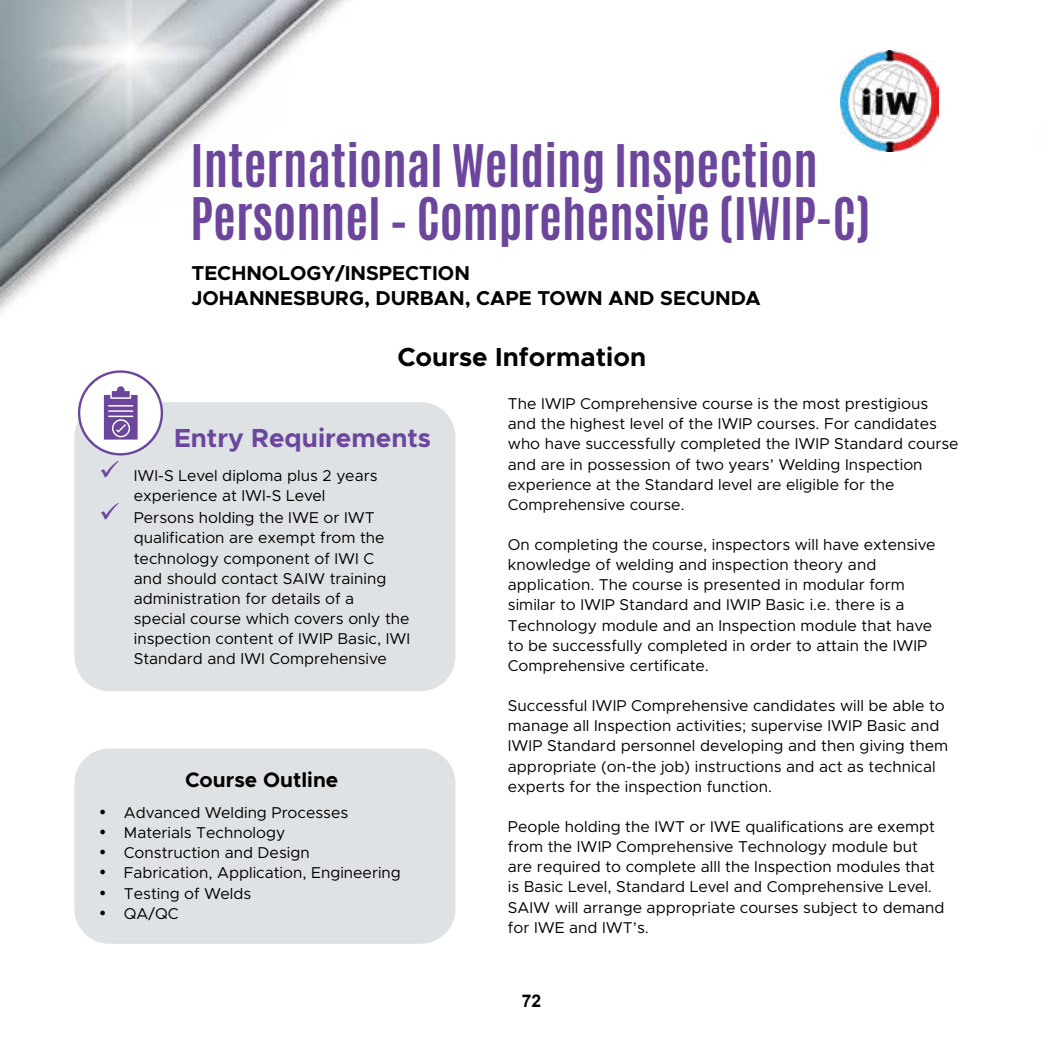
<style>
.page{position:relative;width:1042px;height:1042px;background:#fff}
.page>*{position:absolute;margin:0;border:0;box-sizing:border-box;transform-origin:0 0}
.t1{font:700 49px/52.5px "Antonio";color:#6b469c}
.t2{font:700 26.25px "Metropolis";color:#000}
.t3{font:700 26.25px "Metropolis";color:#6b469c}
.t4{font:700 21px "Metropolis";color:#000}
.t5{font:700 20.12px/24.5px "Metropolis";color:#000}
.t6{font:700 17.5px "Arial";color:#000}
.t7{font:15.75px/20.1px "Metropolis";color:#000}
.s1{color:#6b469c}
</style>
<div class="page">
<img style="left:0;top:0;width:347px;height:312px">
<img style="left:840px;top:51px;width:98px;height:101px">
<div style="left:74px;top:402px;width:381px;height:289px;background:#dbdfe3;border-radius:35px"></div>
<svg style="left:78px;top:370px;width:85px;height:85px"></svg>
<div style="left:74px;top:748px;width:381px;height:196px;background:#dbdfe3;border-radius:35px"></div>
<h1 class="t1" style="left:191px;top:141px;width:681px">International Welding Inspection<br>Personnel – Comprehensive (IWIP-C)</h1>
<p class="t5" style="left:191px;top:261px;width:571px">TECHNOLOGY/INSPECTION<br>JOHANNESBURG, DURBAN, CAPE TOWN AND SECUNDA</p>
<h2 class="t2" style="left:397px;top:341px;width:250px">Course Information</h2>
<h2 class="t3" style="left:174px;top:422px;width:259px">Entry Requirements</h2>
<p class="t7" style="left:134px;top:465px;width:245px;text-indent:-35px"><span class="s1">✓</span> IWI-S Level diploma plus 2 years experience at IWI-S Level</p>
<p class="t7" style="left:134px;top:508px;width:278px;text-indent:-35px"><span class="s1">✓</span> Persons holding the IWE or IWT qualification are exempt from the technology component of IWI C<br>and should contact SAIW training administration for details of a<br>special course which covers only the inspection content of IWIP Basic, IWI Standard and IWI Comprehensive</p>
<h3 class="t4" style="left:185px;top:767px;width:155px">Course Outline</h3>
<p class="t7" style="left:99px;top:802px;width:251px">• Advanced Welding Processes</p>
<p class="t7" style="left:99px;top:822px;width:188px">• Materials Technology</p>
<p class="t7" style="left:99px;top:843px;width:212px">• Construction and Design</p>
<p class="t7" style="left:99px;top:863px;width:303px">• Fabrication, Application, Engineering</p>
<p class="t7" style="left:99px;top:883px;width:154px">• Testing of Welds</p>
<p class="t7" style="left:99px;top:903px;width:81px">• QA/QC</p>
<p class="t7" style="left:508px;top:394px;width:452px">The IWIP Comprehensive course is the most prestigious and the highest level of the IWIP courses. For candidates who have successfully completed the IWIP Standard course and are in possession of two years’ Welding Inspection experience at the Standard level are eligible for the Comprehensive course.</p>
<p class="t7" style="left:508px;top:534px;width:429px">On completing the course, inspectors will have extensive knowledge of welding and inspection theory and application. The course is presented in modular form similar to IWIP Standard and IWIP Basic i.e. there is a Technology module and an Inspection module that have to be successfully completed in order to attain the IWIP Comprehensive certificate.</p>
<p class="t7" style="left:508px;top:695px;width:442px">Successful IWIP Comprehensive candidates will be able to manage all Inspection activities; supervise IWIP Basic and IWIP Standard personnel developing and then giving them appropriate (on-the job) instructions and act as technical experts for the inspection function.</p>
<p class="t7" style="left:508px;top:816px;width:438px">People holding the IWT or IWE qualifications are exempt from the IWIP Comprehensive Technology module but are required to complete alll the Inspection modules that is Basic Level, Standard Level and Comprehensive Level.<br>SAIW will arrange appropriate courses subject to demand for IWE and IWT’s.</p>
<p class="t6" style="left:522px;top:989px;width:21px">72</p>
</div>
